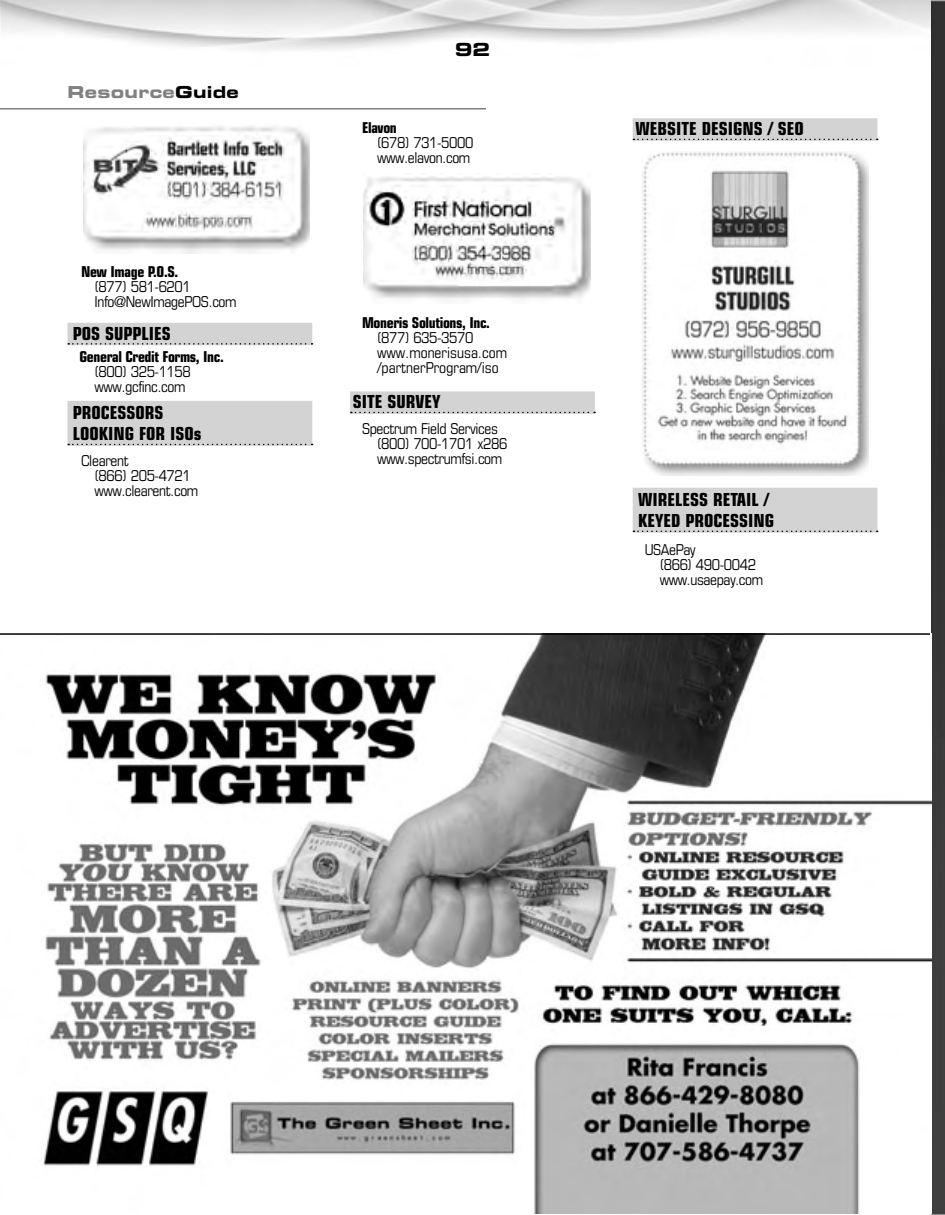
<style>
.page{position:relative;width:945px;height:1215px;background:#fff}
.page>*{position:absolute;margin:0;border:0;box-sizing:border-box;transform-origin:0 0}
.t1{font:700 condensed 18px/21.6px "Eurostile";color:#000}
.t2{font:18px "Eurostile Bold Extended Two";color:#000}
.t3{font:16.5px "Eurostile Bold Extended Two";letter-spacing:.02em;color:#808080}
.t4{font:condensed 15px/15px "Eurostile";letter-spacing:-.025em;color:#000}
.t5{font:700 condensed 15px "Eurostile";letter-spacing:-.025em;color:#000}
.t6{font:condensed 15px/15px "Eurostile";color:#000}
.s1{color:#000}
</style>
<div class="page">
<hr style="left:0;top:108px;width:486px;height:2px;background:#808080">
<img style="left:0;top:0;width:932px;height:68px">
<div style="left:68px;top:323px;width:244px;height:22px;background:#d3d3d3"></div>
<svg style="left:68px;top:343px;width:245px;height:2px"></svg>
<div style="left:68px;top:401px;width:244px;height:45px;background:#d3d3d3"></div>
<svg style="left:68px;top:444px;width:245px;height:1px"></svg>
<img style="left:83px;top:126px;width:227px;height:128px">
<div style="left:350px;top:391px;width:245px;height:23px;background:#d3d3d3"></div>
<svg style="left:351px;top:412px;width:244px;height:1px"></svg>
<img style="left:364px;top:176px;width:226px;height:124px">
<div style="left:633px;top:118px;width:244px;height:23px;background:#d3d3d3"></div>
<svg style="left:633px;top:139px;width:245px;height:1px"></svg>
<div style="left:633px;top:488px;width:244px;height:45px;background:#d3d3d3"></div>
<svg style="left:633px;top:531px;width:245px;height:1px"></svg>
<img style="left:642px;top:151px;width:226px;height:324px">
<img style="left:932px;top:0;width:13px;height:1214px">
<img style="left:43px;top:635px;width:889px;height:579px">
<hr style="left:0;top:633px;width:930px;height:2px;background:#000">
<p class="t3" style="left:67px;top:86px;width:173px">Resource<span class="s1">Guide</span></p>
<p class="t5" style="left:81px;top:266px;width:99px">New Image P.O.S.</p>
<p class="t4" style="left:94px;top:280px;width:144px">(877) 581-6201<br>Info@NewImagePOS.com</p>
<p class="t1" style="left:73px;top:324px;width:99px">POS SUPPLIES</p>
<p class="t5" style="left:80px;top:352px;width:146px">General Credit Forms, Inc.</p>
<p class="t4" style="left:94px;top:366px;width:98px">(800) 325-1158 www.gcfinc.com</p>
<p class="t1" style="left:73px;top:403px;width:130px">PROCESSORS<br>LOOKING FOR ISOs</p>
<p class="t4" style="left:94px;top:454px;width:105px;text-indent:-14px">Clearent<br>(866) 205-4721 www.clearent.com</p>
<p class="t2" style="left:455px;top:43px;width:37px">92</p>
<p class="t5" style="left:362px;top:122px;width:36px">Elavon</p>
<p class="t4" style="left:377px;top:137px;width:98px">(678) 731-5000 www.elavon.com</p>
<p class="t5" style="left:362px;top:318px;width:129px">Moneris Solutions, Inc.</p>
<p class="t6" style="left:377px;top:332px;width:132px">(877) 635-3570 www.monerisusa.com /partnerProgram/iso</p>
<p class="t1" style="left:353px;top:393px;width:89px">SITE SURVEY</p>
<p class="t4" style="left:377px;top:422px;width:132px;text-indent:-15px">Spectrum Field Services (800) 700-1701 x286 www.spectrumfsi.com</p>
<p class="t1" style="left:635px;top:120px;width:170px">WEBSITE DESIGNS / SEO</p>
<p class="t1" style="left:638px;top:490px;width:138px">WIRELESS RETAIL /<br>KEYED PROCESSING</p>
<p class="t4" style="left:660px;top:544px;width:105px;text-indent:-15px">USAePay<br>(866) 490-0042 www.usaepay.com</p>
</div>
